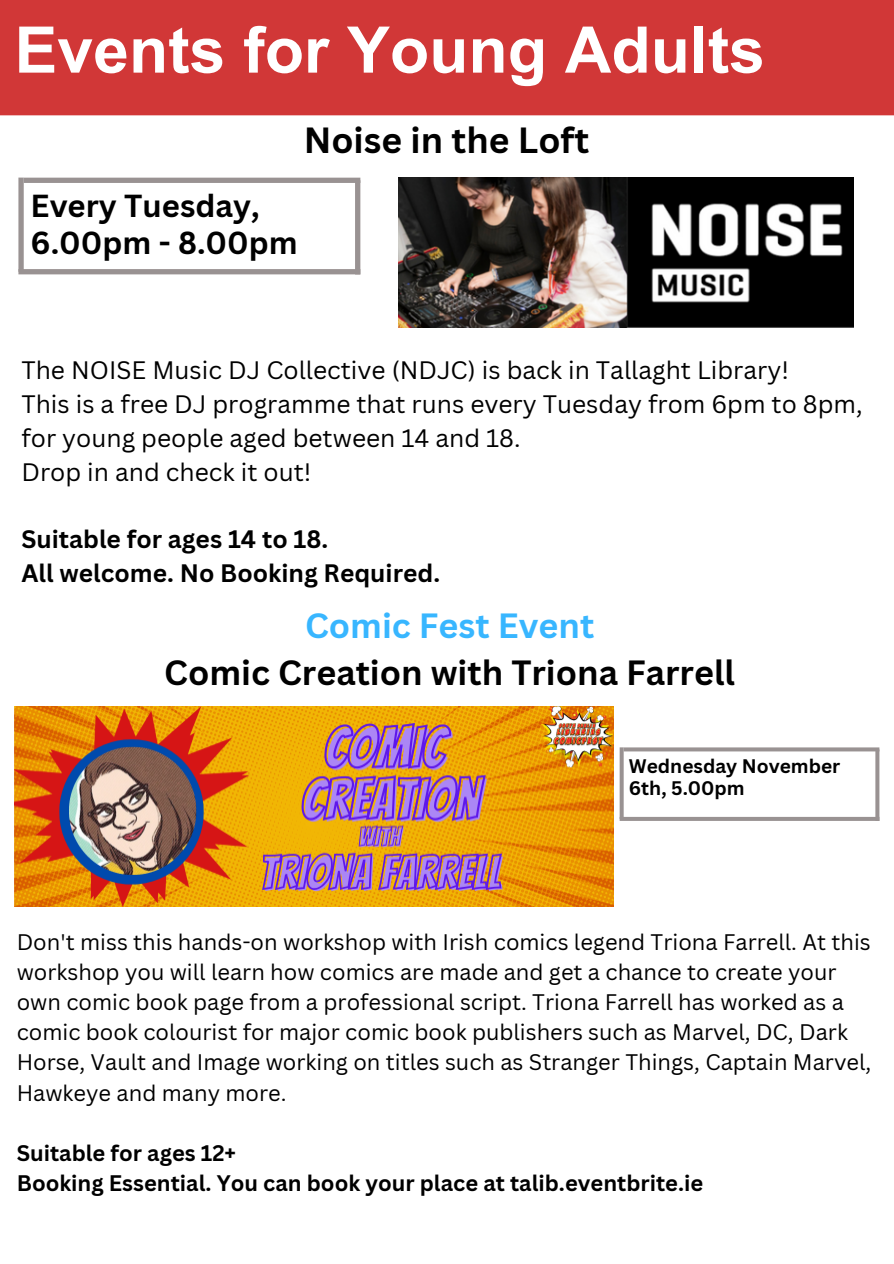
<style>
.page{position:relative;width:894px;height:1264px;background:#fff}
.page>*{position:absolute;margin:0;border:0;box-sizing:border-box;transform-origin:0 0}
.t1{font:700 65.1px "Arial MT Pro";color:#fff}
.t2{font:700 64.2px "Arial MT Pro";color:#fff}
.t3{font:700 35.4px "Canva Sans";color:#000}
.t4{font:700 34.05px/47.1px "Canva Sans";color:#000;text-align:center}
.t5{font:700 31.05px/37px "Canva Sans";color:#000}
.t6{font:24.6px/33.8px "Canva Sans";color:#000}
.t7{font:700 24.6px/33.8px "Canva Sans";color:#000}
.t8{font:21.9px/30.2px "Canva Sans";color:#000}
.t9{font:700 21.9px/30.2px "Canva Sans";color:#000}
.t10{font:700 19.05px/22.5px "Canva Sans";color:#000}
.s1{color:#38b6ff}
</style>
<div class="page">
<div style="left:0;top:0;width:893px;height:115px;background:#d13737"></div>
<div style="left:24px;top:178px;width:336px;height:5px;background:#999292"></div>
<div style="left:18px;top:177px;width:6px;height:95px;background:#999292"></div>
<div style="left:355px;top:180px;width:5px;height:94px;background:#999292"></div>
<div style="left:18px;top:269px;width:342px;height:5px;background:#999292"></div>
<img style="left:398px;top:177px;width:455px;height:150px">
<img style="left:15px;top:707px;width:598px;height:199px">
<svg style="left:623px;top:747px;width:256px;height:4px"></svg>
<svg style="left:619px;top:747px;width:4px;height:69px"></svg>
<svg style="left:875px;top:749px;width:4px;height:67px"></svg>
<div style="left:619px;top:816px;width:260px;height:5px;background:#999292"></div>
<h6 class="t2" style="left:15px;top:26px;width:751px">Events for Young Adults</h6>
<h1 class="t1" style="left:34px;top:36px;width:399px">Adult Events</h1>
<p class="t3" style="left:303px;top:115px;width:287px">Noise in the Loft</p>
<h1 class="t5" style="left:31px;top:187px;width:268px">Every Tuesday,<br>6.00pm - 8.00pm</h1>
<h4 class="t6" style="left:21px;top:353px;width:842px">The NOISE Music DJ Collective (NDJC) is back in Tallaght Library!<br>This is a free DJ programme that runs every Tuesday from 6pm to 8pm, for young people aged between 14 and 18.<br>Drop in and check it out!</h4>
<h3 class="t7" style="left:21px;top:521px;width:420px">Suitable for ages 14 to 18.<br>All welcome. No Booking Required.</h3>
<h2 class="t4" style="left:164px;top:601px;width:572px"><span class="s1">Comic Fest Event<br></span>Comic Creation with Triona Farrell</h2>
<h5 class="t10" style="left:628px;top:754px;width:213px">Wednesday November<br>6th, 5.00pm</h5>
<p class="t8" style="left:17px;top:926px;width:855px">Don't miss this hands-on workshop with Irish comics legend Triona Farrell. At this workshop you will learn how comics are made and get a chance to create your own comic book page from a professional script. Triona Farrell has worked as a comic book colourist for major comic book publishers such as Marvel, DC, Dark Horse, Vault and Image working on titles such as Stranger Things, Captain Marvel, Hawkeye and many more.</p>
<p class="t9" style="left:17px;top:1137px;width:687px">Suitable for ages 12+<br>Booking Essential. You can book your place at talib.eventbrite.ie</p>
</div>
